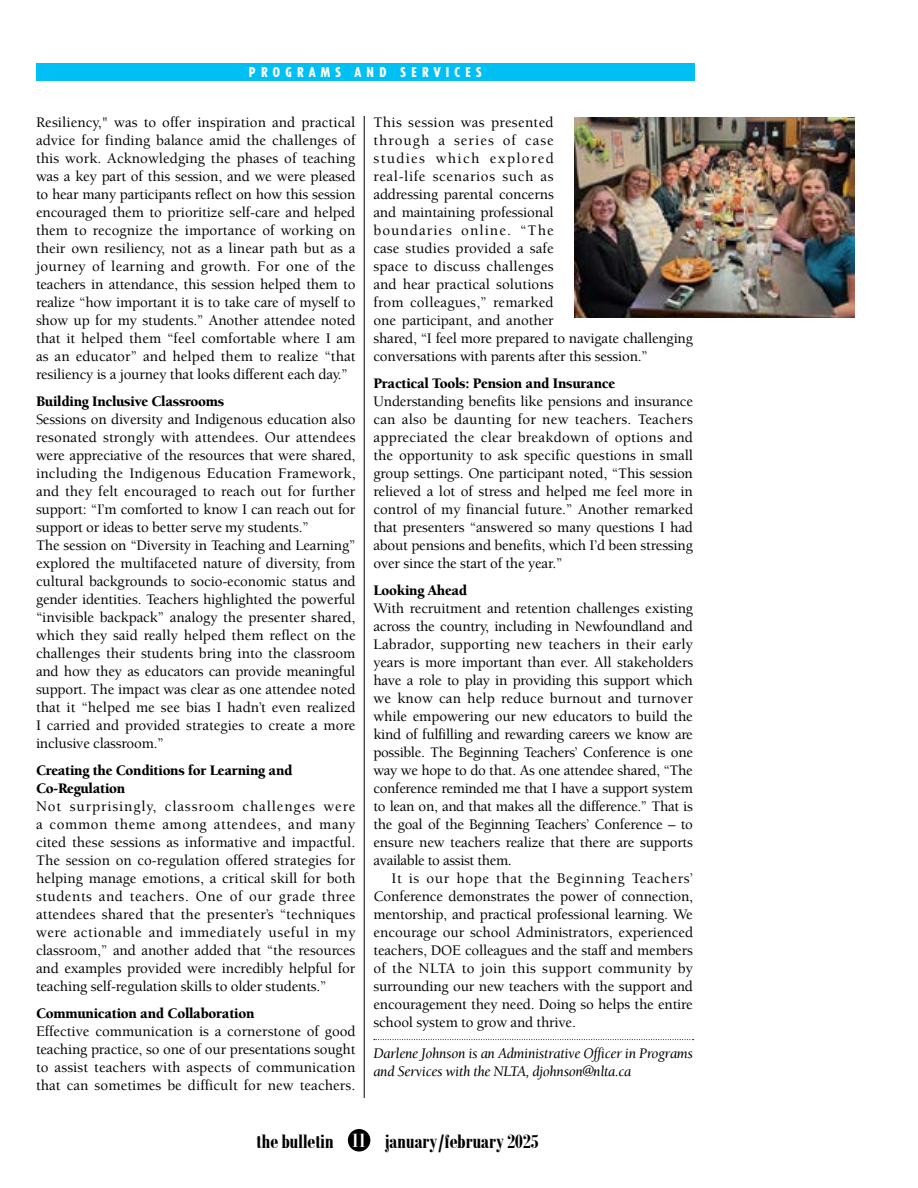
<style>
.page{position:relative;width:918px;height:1188px;background:#fff}
.page>*{position:absolute;margin:0;border:0;box-sizing:border-box;transform-origin:0 0}
.t1{font:700 21px "Bodoni MT Condensed";letter-spacing:-.015em;color:#000}
.t2{font:500 15px/18px "Berkeley Std";letter-spacing:-.01em;color:#000;text-align:justify}
.t3{font:900 15px/18px "Berkeley Std";letter-spacing:-.02em;color:#000}
.t4{font:italic 15px/18px "Berkeley Std";letter-spacing:-.02em;color:#000}
.t5{font:800 condensed 13.5px "Tempo Std";letter-spacing:.4em;color:#fff}
.s1{color:#fff}
</style>
<div class="page">
<div style="left:348px;top:1129px;width:22px;height:23px;background:#000;border-radius:50%"></div>
<div style="left:36px;top:63px;width:658px;height:18px;background:#00c0f3"></div>
<hr style="left:364px;top:116px;width:1px;height:982px;background:#000">
<svg style="left:374px;top:1039px;width:320px;height:1px"></svg>
<img style="left:575px;top:117px;width:280px;height:201px">
<p class="t5" style="left:249px;top:64px;width:234px">PROGRAMS AND SERVICES</p>
<p class="t2" style="left:36px;top:113px;width:321px">Resiliency," was to offer inspiration and practical advice for finding balance amid the challenges of this work. Acknowledging the phases of teaching was a key part of this session, and we were pleased to hear many participants reflect on how this session encouraged them to prioritize self-care and helped them to recognize the importance of working on their own resiliency, not as a linear path but as a journey of learning and growth. For one of the teachers in attendance, this session helped them to realize “how important it is to take care of myself to show up for my students.” Another attendee noted that it helped them “feel comfortable where I am as an educator” and helped them to realize “that resiliency is a journey that looks different each day.”</p>
<p class="t3" style="left:36px;top:392px;width:190px">Building Inclusive Classrooms</p>
<p class="t2" style="left:36px;top:410px;width:321px;text-align:left">Sessions on diversity and Indigenous education also resonated strongly with attendees. Our attendees were appreciative of the resources that were shared, including the Indigenous Education Framework, and they felt encouraged to reach out for further support: “I’m comforted to know I can reach out for support or ideas to better serve my students.”<br>The session on “Diversity in Teaching and Learning” explored the multifaceted nature of diversity, from cultural backgrounds to socio-economic status and gender identities. Teachers highlighted the powerful “invisible backpack” analogy the presenter shared, which they said really helped them reflect on the challenges their students bring into the classroom and how they as educators can provide meaningful support. The impact was clear as one attendee noted that it “helped me see bias I hadn’t even realized I carried and provided strategies to create a more inclusive classroom.”</p>
<p class="t3" style="left:36px;top:761px;width:258px">Creating the Conditions for Learning and<br>Co-Regulation</p>
<p class="t2" style="left:36px;top:797px;width:321px">Not surprisingly, classroom challenges were a common theme among attendees, and many cited these sessions as informative and impactful.<br>The session on co-regulation offered strategies for helping manage emotions, a critical skill for both students and teachers. One of our grade three attendees shared that the presenter’s “techniques were actionable and immediately useful in my classroom,” and another added that “the resources and examples provided were incredibly helpful for teaching self-regulation skills to older students.”</p>
<p class="t3" style="left:36px;top:1004px;width:220px">Communication and Collaboration</p>
<p class="t2" style="left:36px;top:1022px;width:321px">Effective communication is a cornerstone of good teaching practice, so one of our presentations sought to assist teachers with aspects of communication that can sometimes be difficult for new teachers.</p>
<p class="t2" style="left:374px;top:113px;width:321px;text-align:left">This session was presented<br>through a series of case<br>studies which explored<br>real-life scenarios such as<br>addressing parental concerns<br>and maintaining professional<br>boundaries online. “The<br>case studies provided a safe<br>space to discuss challenges<br>and hear practical solutions<br>from colleagues,” remarked<br>one participant, and another<br>shared, “I feel more prepared to navigate challenging conversations with parents after this session.”</p>
<p class="t3" style="left:374px;top:374px;width:243px">Practical Tools: Pension and Insurance</p>
<p class="t2" style="left:374px;top:392px;width:321px">Understanding benefits like pensions and insurance can also be daunting for new teachers. Teachers appreciated the clear breakdown of options and the opportunity to ask specific questions in small group settings. One participant noted, “This session relieved a lot of stress and helped me feel more in control of my financial future.” Another remarked that presenters “answered so many questions I had about pensions and benefits, which I’d been stressing over since the start of the year.”</p>
<p class="t3" style="left:374px;top:581px;width:95px">Looking Ahead</p>
<p class="t2" style="left:374px;top:599px;width:321px">With recruitment and retention challenges existing across the country, including in Newfoundland and Labrador, supporting new teachers in their early years is more important than ever. All stakeholders have a role to play in providing this support which we know can help reduce burnout and turnover while empowering our new educators to build the kind of fulfilling and rewarding careers we know are possible. The Beginning Teachers’ Conference is one way we hope to do that. As one attendee shared, “The conference reminded me that I have a support system to lean on, and that makes all the difference.” That is the goal of the Beginning Teachers’ Conference – to ensure new teachers realize that there are supports available to assist them.</p>
<p class="t2" style="left:374px;top:869px;width:321px;text-indent:18px">It is our hope that the Beginning Teachers’ Conference demonstrates the power of connection, mentorship, and practical professional learning. We encourage our school Administrators, experienced teachers, DOE colleagues and the staff and members of the NLTA to join this support community by surrounding our new teachers with the support and encouragement they need. Doing so helps the entire school system to grow and thrive.</p>
<p class="t4" style="left:374px;top:1045px;width:321px">Darlene Johnson is an Administrative Officer in Programs and Services with the NLTA, djohnson@nlta.ca</p>
<h1 class="t1" style="left:256px;top:1128px;width:284px">the bulletin <span class="s1">11</span> january/february 2025</h1>
</div>
